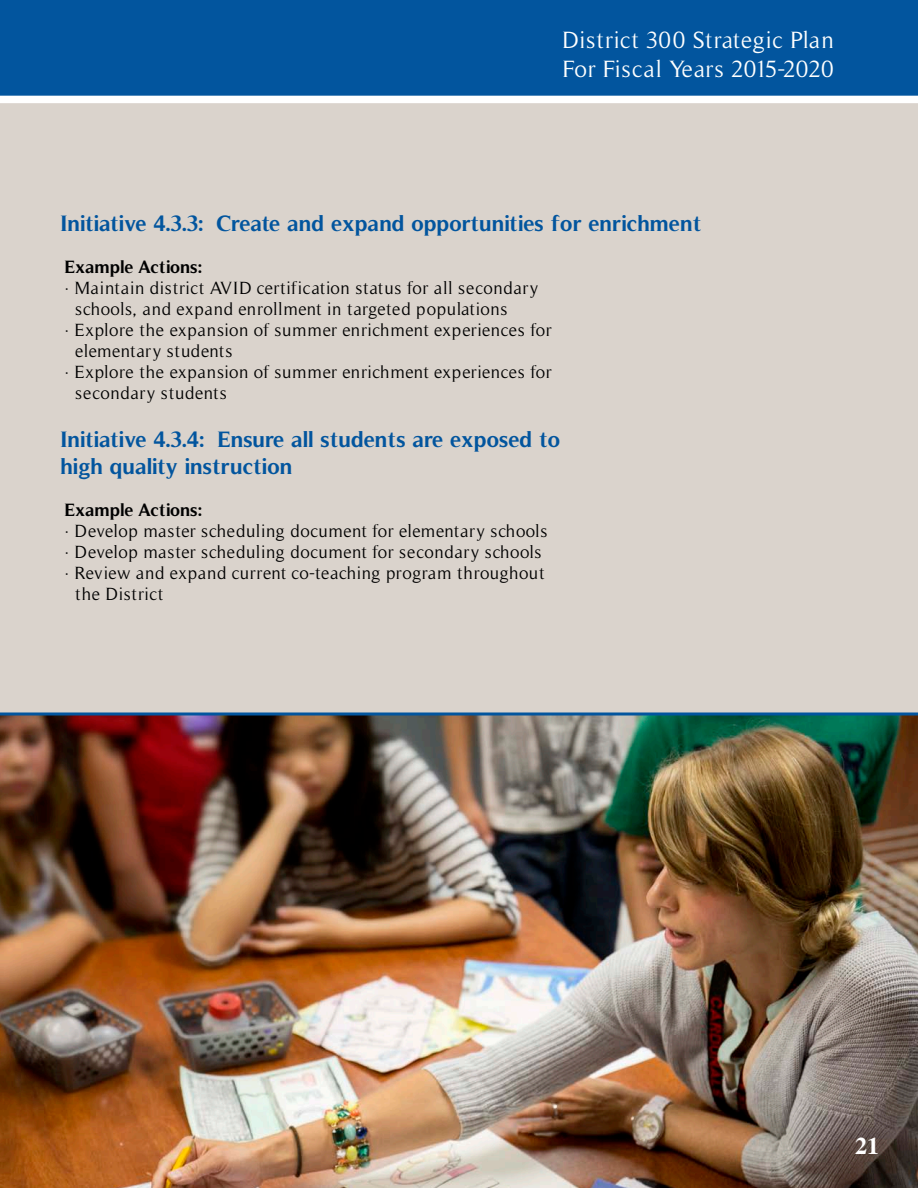
<style>
.page{position:relative;width:918px;height:1188px;background:#dad3cc}
.page>*{position:absolute;margin:0;border:0;box-sizing:border-box;transform-origin:0 0}
.t1{font:24px "Timeless";letter-spacing:.025em;color:#fff}
.t2{font:24px "Timeless";color:#fff}
.t3{font:700 24px "Times";color:#fff}
.t4{font:700 22.5px "Timeless";color:#02559e}
.t5{font:18px "Timeless";letter-spacing:.03em;color:#000}
.t6{font:700 18px "Timeless";color:#000}
</style>
<div class="page">
<img style="left:0;top:712px;width:918px;height:476px">
<div style="left:0;top:0;width:918px;height:99px;background:#02559e"></div>
<div style="left:0;top:96px;width:918px;height:7px;background:#fff"></div>
<p class="t1" style="left:562px;top:26px;width:273px">District 300 Strategic Plan</p>
<p class="t2" style="left:562px;top:55px;width:273px">For Fiscal Years 2015-2020</p>
<p class="t4" style="left:61px;top:210px;width:643px">Initiative 4.3.3: Create and expand opportunities for enrichment</p>
<p class="t6" style="left:65px;top:256px;width:138px">Example Actions:</p>
<p class="t5" style="left:64px;top:278px;width:475px">· Maintain district AVID certification status for all secondary</p>
<p class="t5" style="left:75px;top:299px;width:434px">schools, and expand enrollment in targeted populations</p>
<p class="t5" style="left:64px;top:320px;width:489px">· Explore the expansion of summer enrichment experiences for</p>
<p class="t5" style="left:75px;top:341px;width:159px">elementary students</p>
<p class="t5" style="left:64px;top:362px;width:489px">· Explore the expansion of summer enrichment experiences for</p>
<p class="t5" style="left:75px;top:383px;width:153px">secondary students</p>
<p class="t4" style="left:61px;top:426px;width:501px">Initiative 4.3.4: Ensure all students are exposed to</p>
<p class="t4" style="left:61px;top:453px;width:233px">high quality instruction</p>
<p class="t6" style="left:65px;top:499px;width:138px">Example Actions:</p>
<p class="t5" style="left:64px;top:521px;width:484px">· Develop master scheduling document for elementary schools</p>
<p class="t5" style="left:64px;top:542px;width:479px">· Develop master scheduling document for secondary schools</p>
<p class="t5" style="left:64px;top:563px;width:482px">· Review and expand current co-teaching program throughout</p>
<p class="t5" style="left:75px;top:584px;width:89px">the District</p>
<p class="t3" style="left:855px;top:1123px;width:25px">21</p>
</div>
